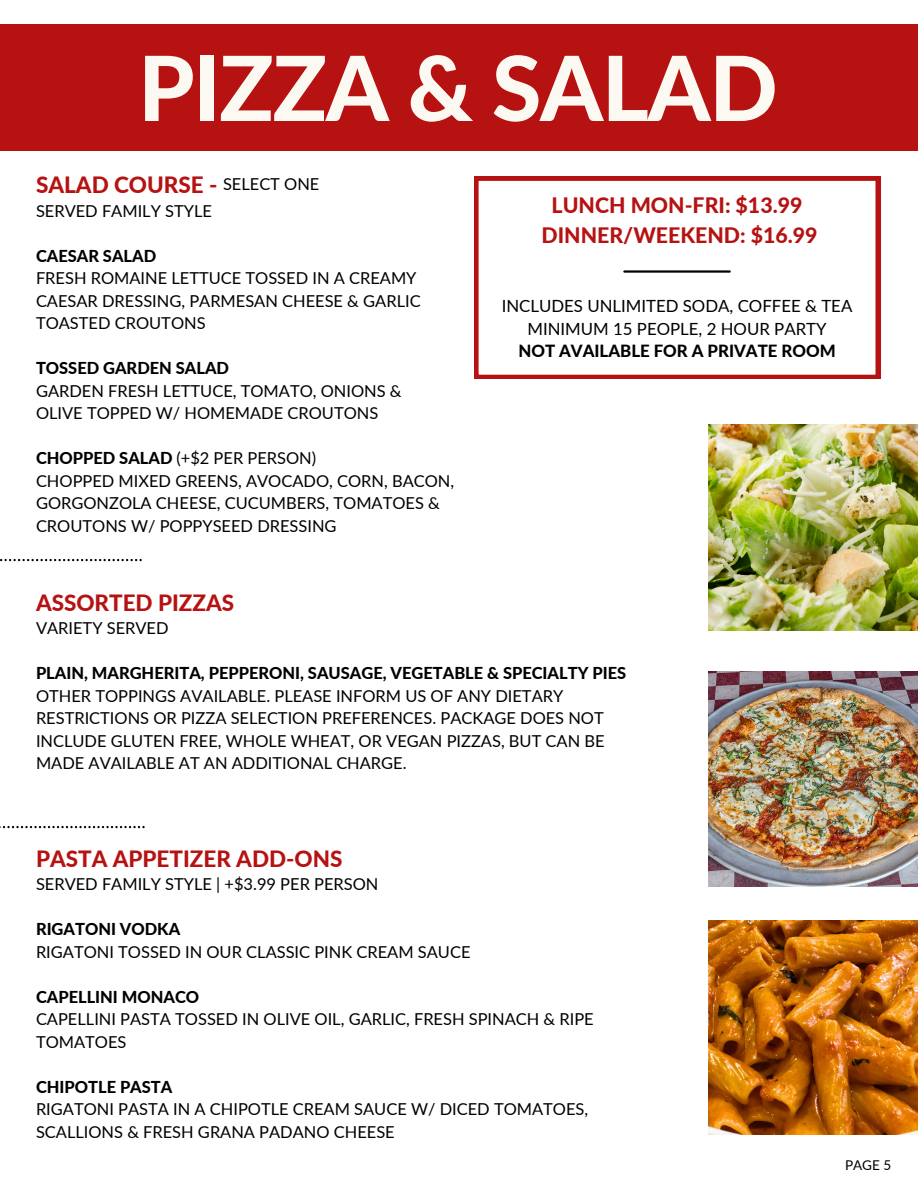
<style>
.page{position:relative;width:918px;height:1188px;background:#fff}
.page>*{position:absolute;margin:0;border:0;box-sizing:border-box;transform-origin:0 0}
.t1{font:800 89.85px "Lato";letter-spacing:-.015em;color:#fbf9f1}
.t2{font:800 22.5px "Lato";color:#b61212}
.t3{font:800 21.3px/29.2px "Lato";color:#b61212;text-align:center}
.t4{font:16.8px/22.5px "Lato";color:#000;text-align:center}
.t5{font:16.5px/22.5px "Lato";color:#000}
.t6{font:13.5px "Lato";color:#000}
.s1{font-weight:800}
</style>
<div class="page">
<svg style="left:474px;top:176px;width:406px;height:203px"></svg>
<div style="left:0;top:24px;width:917px;height:127px;background:#b61212"></div>
<hr style="left:624px;top:270px;width:106px;height:3px;background:#000">
<svg style="left:0;top:559px;width:142px;height:2px"></svg>
<svg style="left:0;top:826px;width:145px;height:2px"></svg>
<img style="left:708px;top:672px;width:210px;height:214px">
<img style="left:708px;top:921px;width:210px;height:214px">
<img style="left:708px;top:425px;width:210px;height:206px">
<h2 class="t1" style="left:138px;top:32px;width:641px">PIZZA &amp; SALAD</h2>
<h4 class="t2" style="left:36px;top:171px;width:183px">SALAD COURSE -</h4>
<h4 class="t5" style="left:223px;top:173px;width:98px">SELECT ONE</h4>
<h4 class="t5" style="left:36px;top:199px;width:178px">SERVED FAMILY STYLE</h4>
<h2 class="t5" style="left:36px;top:244px;width:386px"><span class="s1">CAESAR SALAD<br></span>FRESH ROMAINE LETTUCE TOSSED IN A CREAMY<br>CAESAR DRESSING, PARMESAN CHEESE &amp; GARLIC<br>TOASTED CROUTONS</h2>
<h4 class="t5" style="left:36px;top:357px;width:367px"><span class="s1">TOSSED GARDEN SALAD<br></span>GARDEN FRESH LETTUCE, TOMATO, ONIONS &amp;<br>OLIVE TOPPED W/ HOMEMADE CROUTONS</h4>
<p class="t5" style="left:36px;top:447px;width:420px"><span class="s1">CHOPPED SALAD</span> (+$2 PER PERSON)<br>CHOPPED MIXED GREENS, AVOCADO, CORN, BACON, GORGONZOLA CHEESE, CUCUMBERS, TOMATOES &amp; CROUTONS W/ POPPYSEED DRESSING</p>
<h1 class="t3" style="left:542px;top:191px;width:277px">LUNCH MON-FRI: $13.99<br>DINNER/WEEKEND: $16.99</h1>
<h4 class="t4" style="left:502px;top:295px;width:352px">INCLUDES UNLIMITED SODA, COFFEE &amp; TEA<br>MINIMUM 15 PEOPLE, 2 HOUR PARTY<br><span class="s1">NOT AVAILABLE FOR A PRIVATE ROOM</span></h4>
<p class="t2" style="left:36px;top:588px;width:200px">ASSORTED PIZZAS</p>
<p class="t5" style="left:36px;top:617px;width:134px">VARIETY SERVED</p>
<p class="t5" style="left:36px;top:662px;width:592px"><span class="s1">PLAIN, MARGHERITA, PEPPERONI, SAUSAGE, VEGETABLE &amp; SPECIALTY PIES </span>OTHER TOPPINGS AVAILABLE. PLEASE INFORM US OF ANY DIETARY RESTRICTIONS OR PIZZA SELECTION PREFERENCES. PACKAGE DOES NOT INCLUDE GLUTEN FREE, WHOLE WHEAT, OR VEGAN PIZZAS, BUT CAN BE MADE AVAILABLE AT AN ADDITIONAL CHARGE.</p>
<h3 class="t2" style="left:36px;top:845px;width:308px">PASTA APPETIZER ADD-ONS</h3>
<h3 class="t5" style="left:36px;top:873px;width:344px">SERVED FAMILY STYLE | +$3.99 PER PERSON</h3>
<h4 class="t5" style="left:36px;top:918px;width:436px"><span class="s1">RIGATONI VODKA<br></span>RIGATONI TOSSED IN OUR CLASSIC PINK CREAM SAUCE</h4>
<p class="t5" style="left:36px;top:985px;width:559px"><span class="s1">CAPELLINI MONACO<br></span>CAPELLINI PASTA TOSSED IN OLIVE OIL, GARLIC, FRESH SPINACH &amp; RIPE<br>TOMATOES</p>
<p class="t5" style="left:36px;top:1075px;width:554px"><span class="s1">CHIPOTLE PASTA<br></span>RIGATONI PASTA IN A CHIPOTLE CREAM SAUCE W/ DICED TOMATOES,<br>SCALLIONS &amp; FRESH GRANA PADANO CHEESE</p>
<h4 class="t6" style="left:845px;top:1157px;width:48px">PAGE 5</h4>
</div>
